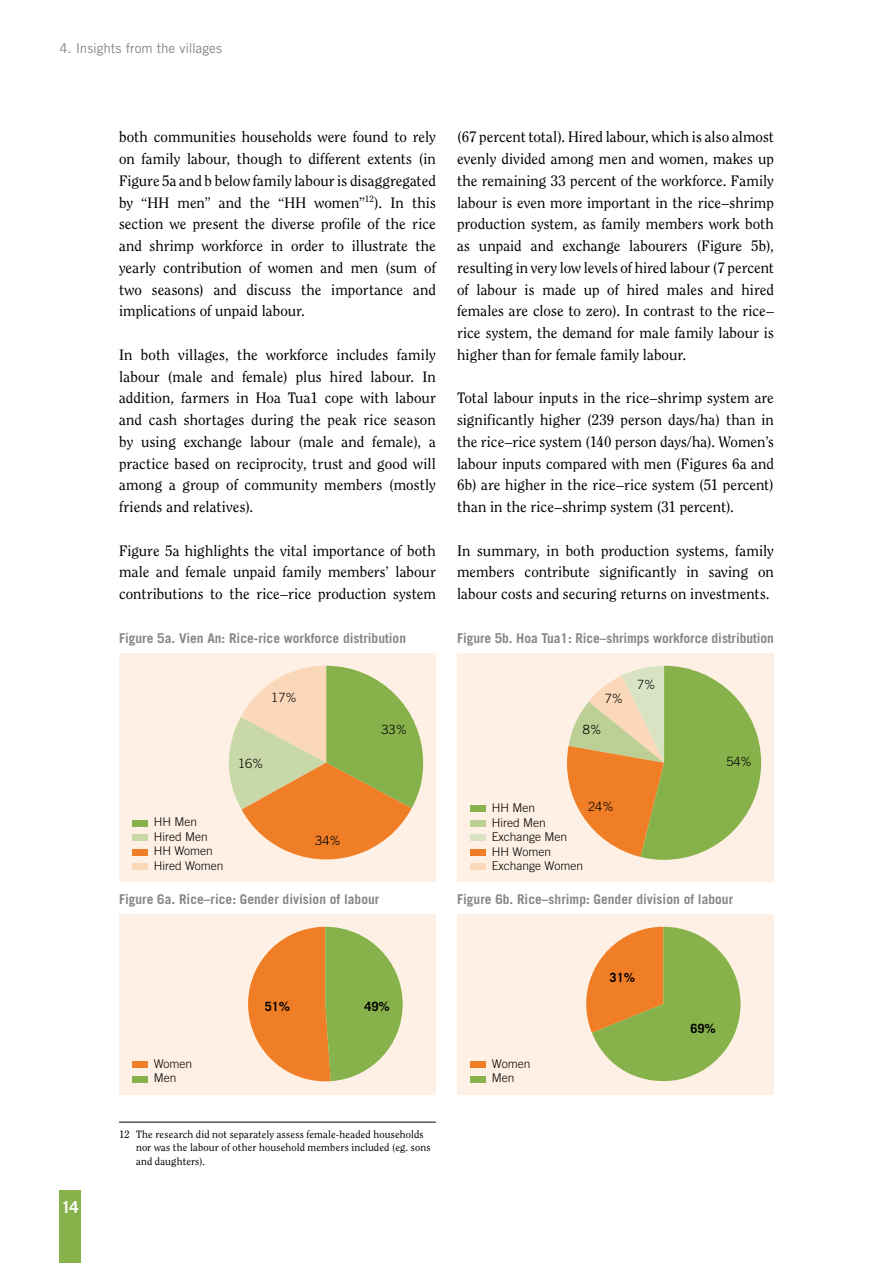
<style>
.page{position:relative;width:893px;height:1263px;background:#fff}
.page>*{position:absolute;margin:0;border:0;box-sizing:border-box;transform-origin:0 0}
.t1{font:700 16.5px "Trade Gothic";color:#fff}
.t2{font:15px/21.8px "Clearface";color:#000;text-align:justify}
.t3{font:700 13.5px "Trade Gothic";color:#878787}
.t4{font:13.5px "Trade Gothic";letter-spacing:-.005em;color:#878787}
.t5{font:300 12.75px "Trade Gothic";color:#000}
.t6{font:700 12.75px "Trade Gothic";color:#000}
.t7{font:300 12px/14.2px "Trade Gothic";color:#000}
.t8{font:10.5px/13.5px "Clearface";letter-spacing:.015em;color:#000}
</style>
<div class="page">
<div style="left:60px;top:1191px;width:21px;height:72px;background:#87b24b"></div>
<hr style="left:119px;top:1122px;width:317px;height:1px;background:#000">
<div style="left:119px;top:653px;width:317px;height:229px;background:#fef0e4"></div>
<svg style="left:229px;top:666px;width:194px;height:194px"></svg>
<div style="left:132px;top:863px;width:16px;height:7px;background:#fcd8ba"></div>
<div style="left:132px;top:849px;width:16px;height:6px;background:#f07e26"></div>
<div style="left:132px;top:820px;width:16px;height:6px;background:#87b24b"></div>
<div style="left:132px;top:834px;width:16px;height:7px;background:#c8d8a8"></div>
<div style="left:457px;top:653px;width:317px;height:229px;background:#fef0e4"></div>
<svg style="left:567px;top:666px;width:194px;height:194px"></svg>
<div style="left:470px;top:863px;width:16px;height:7px;background:#fcd8ba"></div>
<div style="left:470px;top:849px;width:16px;height:7px;background:#f07e26"></div>
<div style="left:470px;top:820px;width:16px;height:6px;background:#bcd095"></div>
<div style="left:470px;top:834px;width:16px;height:7px;background:#d9e3c3"></div>
<div style="left:470px;top:805px;width:16px;height:7px;background:#87b24b"></div>
<div style="left:119px;top:914px;width:317px;height:181px;background:#fef0e4"></div>
<svg style="left:248px;top:927px;width:155px;height:155px"></svg>
<div style="left:132px;top:1076px;width:16px;height:6px;background:#87b24b"></div>
<div style="left:132px;top:1061px;width:16px;height:7px;background:#f07e26"></div>
<div style="left:457px;top:914px;width:317px;height:181px;background:#fef0e4"></div>
<svg style="left:586px;top:927px;width:154px;height:154px"></svg>
<div style="left:470px;top:1076px;width:16px;height:6px;background:#87b24b"></div>
<div style="left:470px;top:1061px;width:16px;height:7px;background:#f07e26"></div>
<p class="t4" style="left:60px;top:40px;width:164px">4. Insights from the villages</p>
<p class="t1" style="left:62px;top:1197px;width:19px">14</p>
<p class="t2" style="left:119px;top:126px;width:318px">both communities households were found to rely on family labour, though to different extents (in Figure 5a and b below family labour is disaggregated by “HH men” and the “HH women”<sup>12</sup>). In this section we present the diverse profile of the rice and shrimp workforce in order to illustrate the yearly contribution of women and men (sum of two seasons) and discuss the importance and implications of unpaid labour.</p>
<p class="t2" style="left:119px;top:343px;width:318px">In both villages, the workforce includes family labour (male and female) plus hired labour. In addition, farmers in Hoa Tua1 cope with labour and cash shortages during the peak rice season by using exchange labour (male and female), a practice based on reciprocity, trust and good will among a group of community members (mostly friends and relatives).</p>
<p class="t2" style="left:119px;top:539px;width:318px">Figure 5a highlights the vital importance of both male and female unpaid family members’ labour contributions to the rice–rice production system</p>
<p class="t2" style="left:457px;top:126px;width:318px">(67 percent total). Hired labour, which is also almost evenly divided among men and women, makes up the remaining 33 percent of the workforce. Family labour is even more important in the rice–shrimp production system, as family members work both as unpaid and exchange labourers (Figure 5b), resulting in very low levels of hired labour (7 percent of labour is made up of hired males and hired females are close to zero). In contrast to the rice– rice system, the demand for male family labour is higher than for female family labour.</p>
<p class="t2" style="left:457px;top:387px;width:318px">Total labour inputs in the rice–shrimp system are significantly higher (239 person days/ha) than in the rice–rice system (140 person days/ha). Women’s labour inputs compared with men (Figures 6a and 6b) are higher in the rice–rice system (51 percent) than in the rice–shrimp system (31 percent).</p>
<p class="t2" style="left:457px;top:539px;width:318px">In summary, in both production systems, family members contribute significantly in saving on labour costs and securing returns on investments.</p>
<p class="t3" style="left:119px;top:629px;width:289px">Figure 5a. Vien An: Rice-rice workforce distribution</p>
<p class="t3" style="left:457px;top:629px;width:318px">Figure 5b. Hoa Tua1: Rice–shrimps workforce distribution</p>
<p class="t5" style="left:637px;top:677px;width:20px">7%</p>
<p class="t5" style="left:271px;top:690px;width:27px">17%</p>
<p class="t5" style="left:605px;top:691px;width:20px">7%</p>
<p class="t5" style="left:382px;top:722px;width:27px">33%</p>
<p class="t5" style="left:583px;top:722px;width:20px">8%</p>
<p class="t5" style="left:238px;top:756px;width:27px">16%</p>
<p class="t5" style="left:726px;top:754px;width:27px">54%</p>
<p class="t7" style="left:154px;top:815px;width:55px">HH Men<br>Hired Men</p>
<p class="t7" style="left:154px;top:844px;width:71px">HH Women<br>Hired Women</p>
<p class="t5" style="left:315px;top:833px;width:27px">34%</p>
<p class="t7" style="left:492px;top:800px;width:45px">HH Men</p>
<p class="t7" style="left:492px;top:829px;width:77px">Exchange Men</p>
<p class="t7" style="left:492px;top:815px;width:55px">Hired Men</p>
<p class="t5" style="left:588px;top:799px;width:27px">24%</p>
<p class="t7" style="left:492px;top:844px;width:93px">HH Women<br>Exchange Women</p>
<p class="t3" style="left:119px;top:890px;width:262px">Figure 6a. Rice–rice: Gender division of labour</p>
<p class="t3" style="left:457px;top:890px;width:278px">Figure 6b. Rice–shrimp: Gender division of labour</p>
<p class="t7" style="left:154px;top:1056px;width:40px">Women<br>Men</p>
<p class="t6" style="left:265px;top:999px;width:27px">51%</p>
<p class="t6" style="left:364px;top:999px;width:27px">49%</p>
<p class="t8" style="left:136px;top:1127px;width:296px;text-indent:-17px">12 The research did not separately assess female-headed households nor was the labour of other household members included (eg. sons and daughters).</p>
<p class="t7" style="left:492px;top:1056px;width:40px">Women<br>Men</p>
<p class="t6" style="left:610px;top:969px;width:27px">31%</p>
<p class="t6" style="left:690px;top:1021px;width:27px">69%</p>
</div>
